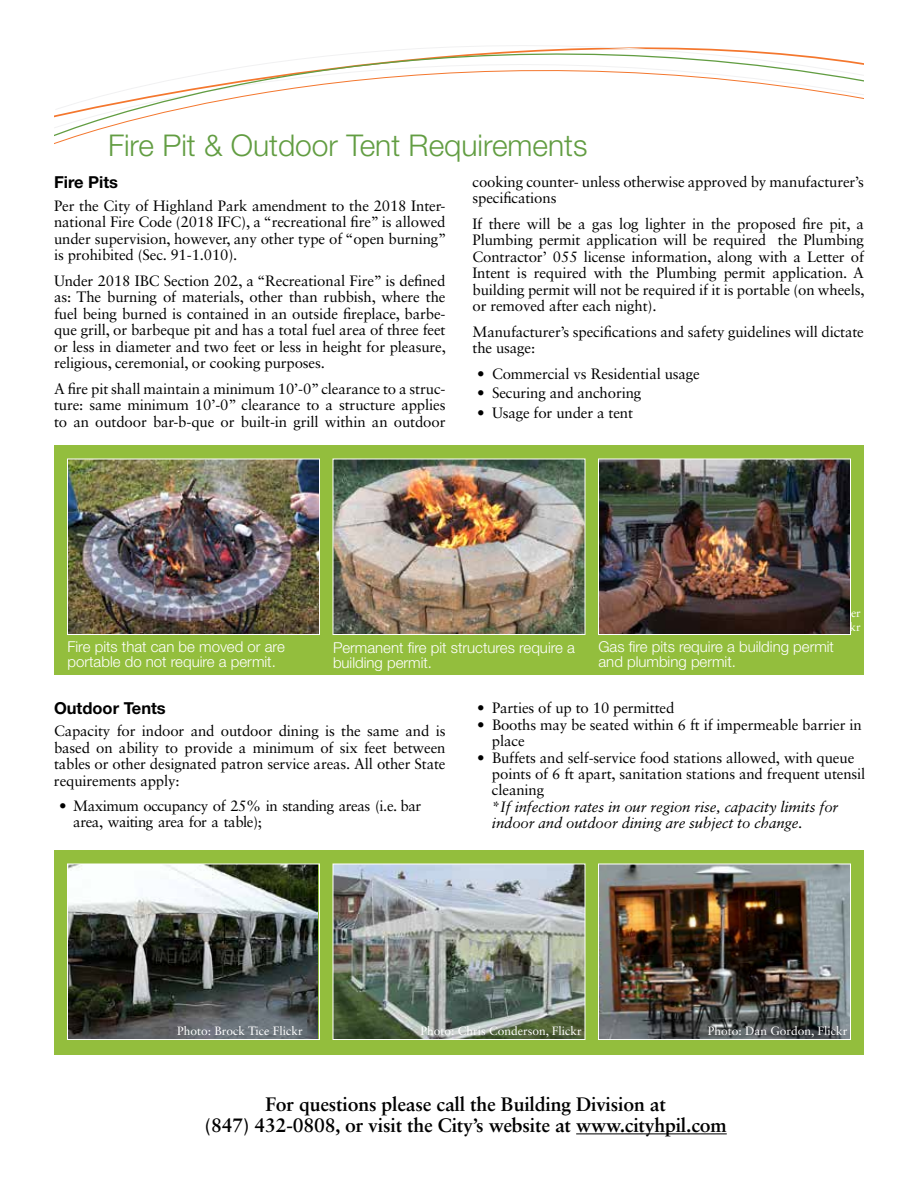
<style>
.page{position:relative;width:918px;height:1188px;background:#fff}
.page>*{position:absolute;margin:0;border:0;box-sizing:border-box;transform-origin:0 0}
.t1{font:300 30px "Helvetica Neue LT Std";color:#629d42}
.t2{font:700 19.5px/21px "Sabon LT Std";letter-spacing:-.01em;color:#000;text-align:center}
.t3{font:700 16.5px "Helvetica Neue LT Std";color:#000}
.t4{font:15px/16.5px "Sabon LT Std";letter-spacing:-.01em;color:#000;text-align:justify}
.t5{font:300 15px/15px "Helvetica Neue LT Std";color:#fff}
.t6{font:15px/16.4px "Sabon LT Std";letter-spacing:-.03em;color:#000}
.t7{font:12px "Sabon LT Std";color:#fff}
.s1{font-style:italic}
</style>
<div class="page">
<div style="left:54px;top:446px;width:810px;height:229px;background:#93be3d"></div>
<div style="left:54px;top:850px;width:810px;height:205px;background:#93be3d"></div>
<hr style="left:576px;top:1134px;width:151px;height:1px;background:#000">
<svg style="left:54px;top:45px;width:810px;height:93px"></svg>
<img style="left:69px;top:866px;width:249px;height:172px">
<div style="left:67px;top:864px;width:253px;height:176px;border:1px solid #fff"></div>
<img style="left:335px;top:866px;width:248px;height:172px">
<div style="left:333px;top:864px;width:252px;height:176px;border:1px solid #fff"></div>
<img style="left:600px;top:866px;width:249px;height:172px">
<div style="left:598px;top:864px;width:253px;height:176px;border:1px solid #fff"></div>
<img style="left:69px;top:461px;width:249px;height:172px">
<div style="left:67px;top:459px;width:253px;height:176px;border:1px solid #fff"></div>
<img style="left:335px;top:461px;width:248px;height:172px">
<div style="left:333px;top:459px;width:252px;height:176px;border:1px solid #fff"></div>
<img style="left:600px;top:461px;width:249px;height:172px">
<div style="left:598px;top:459px;width:253px;height:176px;border:1px solid #fff"></div>
<h1 class="t1" style="left:108px;top:127px;width:481px">Fire Pit &amp; Outdoor Tent Requirements</h1>
<p class="t3" style="left:54px;top:172px;width:66px">Fire Pits</p>
<p class="t4" style="left:54px;top:197px;width:394px">Per the City of Highland Park amendment to the 2018 Inter&shy;national Fire Code (2018 IFC), a “recreational fire” is allowed under supervision, however, any other type of “open burning” is prohibited (Sec. 91-1.010).</p>
<p class="t4" style="left:54px;top:272px;width:393px">Under 2018 IBC Section 202, a “Recreational Fire” is defined as: The burning of materials, other than rubbish, where the fuel being burned is contained in an outside fireplace, barbe&shy;que grill, or barbeque pit and has a total fuel area of three feet or less in diameter and two feet or less in height for pleasure, religious, ceremonial, or cooking purposes.</p>
<p class="t4" style="left:54px;top:380px;width:393px">A fire pit shall maintain a minimum 10’-0” clearance to a struc&shy;ture: same minimum 10’-0” clearance to a structure applies to an outdoor bar-b-que or built-in grill within an outdoor</p>
<p class="t4" style="left:472px;top:173px;width:393px">cooking counter- unless otherwise approved by manufacturer’s specifications</p>
<p class="t4" style="left:472px;top:215px;width:394px">If there will be a gas log lighter in the proposed fire pit, a Plumbing permit application will be required the Plumbing Contractor’ 055 license information, along with a Letter of Intent is required with the Plumbing permit application. A building permit will not be required if it is portable (on wheels, or removed after each night).</p>
<p class="t4" style="left:472px;top:323px;width:393px">Manufacturer’s specifications and safety guidelines will dictate the usage:</p>
<p class="t4" style="left:477px;top:365px;width:224px">• Commercial vs Residential usage</p>
<p class="t4" style="left:477px;top:385px;width:166px">• Securing and anchoring</p>
<p class="t4" style="left:477px;top:404px;width:158px">• Usage for under a tent</p>
<p class="t5" style="left:68px;top:639px;width:219px">Fire pits that can be moved or are portable do not require a permit.</p>
<p class="t5" style="left:333px;top:640px;width:244px">Permanent fire pit structures require a building permit.</p>
<p class="t5" style="left:598px;top:639px;width:237px">Gas fire pits require a building permit and plumbing permit.</p>
<p class="t3" style="left:54px;top:698px;width:113px">Outdoor Tents</p>
<p class="t4" style="left:54px;top:723px;width:393px">Capacity for indoor and outdoor dining is the same and is based on ability to provide a minimum of six feet between tables or other designated patron service areas. All other State requirements apply:</p>
<p class="t6" style="left:73px;top:797px;width:350px;text-indent:-14px">• Maximum occupancy of 25% in standing areas (i.e. bar area, waiting area for a table);</p>
<p class="t4" style="left:477px;top:700px;width:199px">• Parties of up to 10 permitted</p>
<p class="t4" style="left:492px;top:716px;width:371px;text-indent:-15px">• Booths may be seated within 6 ft if impermeable barrier in place</p>
<p class="t4" style="left:492px;top:749px;width:375px;text-align:left;text-indent:-15px">• Buffets and self-service food stations allowed, with queue points of 6 ft apart, sanitation stations and frequent utensil cleaning<br>*<span class="s1">If infection rates in our region rise, capacity limits for indoor and outdoor dining are subject to change.</span></p>
<p class="t7" style="left:177px;top:1024px;width:127px">Photo: Brock Tice Flickr</p>
<p class="t7" style="left:420px;top:1024px;width:163px">Photo: Chris Conderson, Flickr</p>
<p class="t7" style="left:708px;top:1024px;width:141px">Photo: Dan Gordon, Flickr</p>
<h2 class="t2" style="left:205px;top:1094px;width:524px">For questions please call the Building Division at<br>(847) 432-0808, or visit the City’s website at www.cityhpil.com</h2>
</div>
